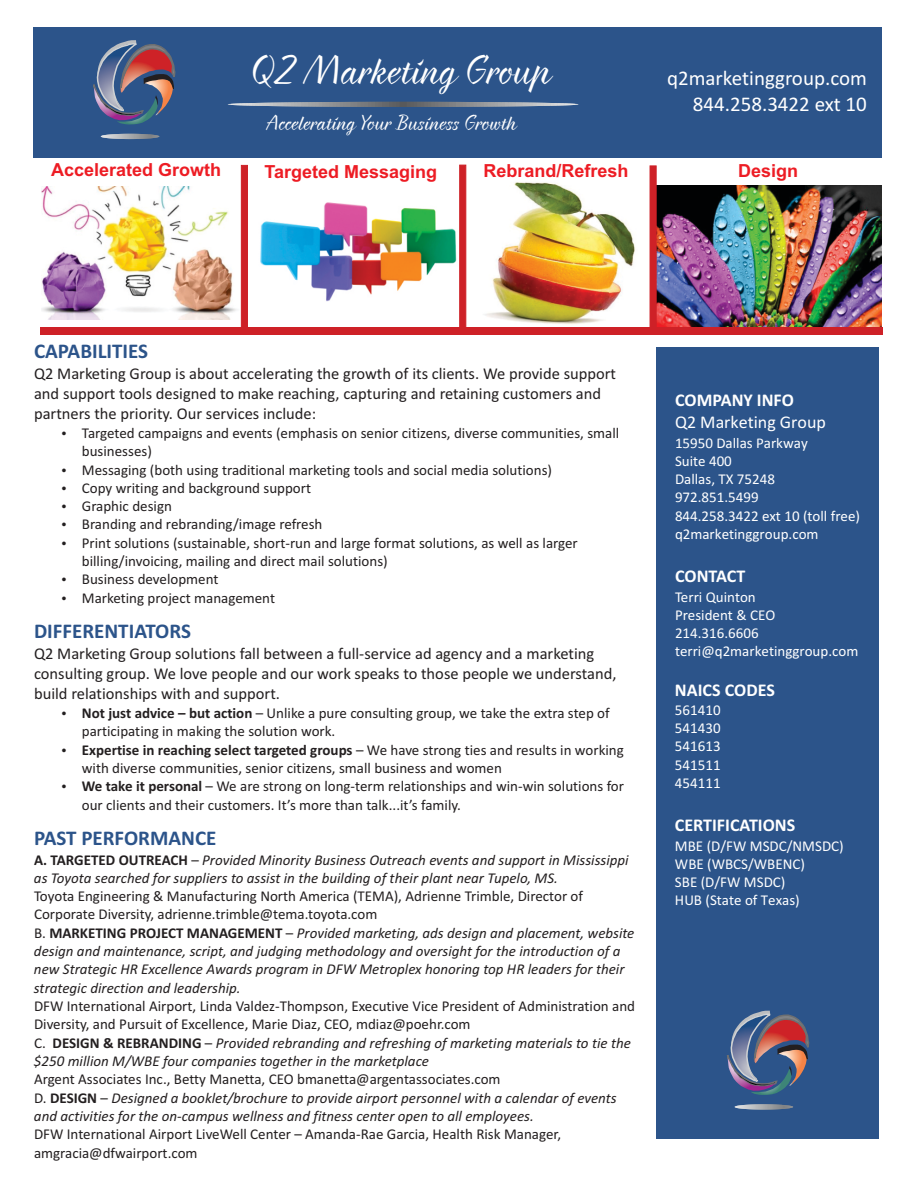
<style>
.page{position:relative;width:918px;height:1188px;background:#fff}
.page>*{position:absolute;margin:0;border:0;box-sizing:border-box;transform-origin:0 0}
.t1{font:41.7px "Braxton";color:#fff}
.t2{font:21.9px "Braxton";color:#fff}
.t3{font:700 21px "Calibri";color:#2c548a}
.t4{font:21px/25.7px "Calibri";color:#fff;text-align:right}
.t5{font:700 18px "Arial";color:#ed1c24}
.t6{font:700 18px "Calibri";color:#fff}
.t7{font:18px "Calibri";color:#fff}
.t8{font:16.5px/20.1px "Calibri";color:#231f20}
.t9{font:15px/18.3px "Calibri";color:#231f20}
.t10{font:italic 15px/18.3px "Calibri";color:#231f20}
.t11{font:15px/18.1px "Calibri";color:#fff}
.s1{font-weight:700}
.s2{font-weight:700;font-style:normal}
.s3{font-style:normal}
.s4{font-style:italic}
</style>
<div class="page">
<img style="left:657px;top:186px;width:224px;height:141px">
<img style="left:260px;top:202px;width:197px;height:100px">
<div style="left:241px;top:165px;width:7px;height:166px;background:#ce2127"></div>
<div style="left:650px;top:166px;width:7px;height:166px;background:#ce2127;border:1px solid #ce2127"></div>
<div style="left:459px;top:165px;width:7px;height:166px;background:#ce2127;border:1px solid #ce2127"></div>
<div style="left:34px;top:27px;width:848px;height:130px;background:#2c548a"></div>
<img style="left:42px;top:187px;width:195px;height:132px">
<div style="left:656px;top:347px;width:222px;height:791px;background:#2c548a"></div>
<img style="left:485px;top:182px;width:150px;height:142px">
<div style="left:40px;top:327px;width:843px;height:8px;background:#ce2127"></div>
<svg style="left:735px;top:1104px;width:58px;height:6px"></svg>
<svg style="left:101px;top:134px;width:58px;height:5px"></svg>
<svg style="left:228px;top:102px;width:351px;height:5px;background:#858d97"></svg>
<img style="left:727px;top:1011px;width:83px;height:84px">
<img style="left:93px;top:40px;width:83px;height:84px">
<h1 class="t1" style="left:250px;top:55px;width:302px">Q2 Marketing Group</h1>
<h2 class="t2" style="left:267px;top:114px;width:251px">Accelerating Your Business Growth</h2>
<h3 class="t4" style="left:667px;top:67px;width:201px">q2marketinggroup.com<br>844.258.3422 ext 10</h3>
<p class="t5" style="left:51px;top:163px;width:172px">Accelerated Growth</p>
<p class="t5" style="left:264px;top:165px;width:174px">Targeted Messaging</p>
<p class="t5" style="left:483px;top:164px;width:147px">Rebrand/Refresh</p>
<p class="t5" style="left:738px;top:164px;width:62px">Design</p>
<h3 class="t3" style="left:34px;top:342px;width:116px">CAPABILITIES</h3>
<p class="t8" style="left:34px;top:365px;width:584px">Q2 Marketing Group is about accelerating the growth of its clients. We provide support and support tools designed to make reaching, capturing and retaining customers and partners the priority. Our services include:</p>
<p class="t9" style="left:82px;top:425px;width:539px">Targeted campaigns and events (emphasis on senior citizens, diverse communities, small businesses)<br>Messaging (both using traditional marketing tools and social media solutions)<br>Copy writing and background support<br>Graphic design<br>Branding and rebranding/image refresh<br>Print solutions (sustainable, short-run and large format solutions, as well as larger billing/invoicing, mailing and direct mail solutions)<br>Business development<br>Marketing project management</p>
<h3 class="t3" style="left:34px;top:622px;width:158px">DIFFERENTIATORS</h3>
<p class="t8" style="left:34px;top:645px;width:584px">Q2 Marketing Group solutions fall between a full-service ad agency and a marketing consulting group. We love people and our work speaks to those people we understand, build relationships with and support.</p>
<p class="t9" style="left:82px;top:705px;width:544px"><span class="s1">Not just advice – but action</span> – Unlike a pure consulting group, we take the extra step of participating in making the solution work.<br><span class="s1">Expertise in reaching select targeted groups</span> – We have strong ties and results in working with diverse communities, senior citizens, small business and women<br><span class="s1">We take it personal</span> – We are strong on long-term relationships and win-win solutions for our clients and their customers. It’s more than talk...it’s family.</p>
<h3 class="t3" style="left:34px;top:829px;width:184px">PAST PERFORMANCE</h3>
<p class="t10" style="left:34px;top:852px;width:596px"><span class="s2">A. TARGETED OUTREACH</span> <span class="s3">–</span> Provided Minority Business Outreach events and support in Mississippi</p>
<p class="t9" style="left:34px;top:888px;width:602px">Toyota Engineering &amp; Manufacturing North America (TEMA), Adrienne Trimble, Director of<br>Corporate Diversity, adrienne.trimble@tema.toyota.com<br>B. <span class="s1">MARKETING PROJECT MANAGEMENT</span> – <span class="s4">Provided marketing, ads design and placement, website</span></p>
<p class="t10" style="left:34px;top:870px;width:526px">as Toyota searched for suppliers to assist in the building of their plant near Tupelo, MS.</p>
<p class="t10" style="left:34px;top:943px;width:592px">design and maintenance, script, and judging methodology and oversight for the introduction of a new Strategic HR Excellence Awards program in DFW Metroplex honoring top HR leaders for their strategic direction and leadership.</p>
<p class="t9" style="left:34px;top:998px;width:603px">DFW International Airport, Linda Valdez-Thompson, Executive Vice President of Administration and<br>Diversity, and Pursuit of Excellence, Marie Diaz, CEO, mdiaz@poehr.com<br>C. <span class="s1">DESIGN &amp; REBRANDING</span> – <span class="s4">Provided rebranding and refreshing of marketing materials to tie the</span></p>
<p class="t10" style="left:34px;top:1071px;width:584px"><span class="s3">Argent Associates Inc., Betty Manetta, CEO bmanetta@argentassociates.com<br>D.</span> <span class="s2">DESIGN</span> <span class="s3">–</span> Designed a booklet/brochure to provide airport personnel with a calendar of events</p>
<p class="t9" style="left:34px;top:1126px;width:529px">DFW International Airport LiveWell Center – Amanda-Rae Garcia, Health Risk Manager, amgracia@dfwairport.com</p>
<p class="t10" style="left:34px;top:1053px;width:397px">$250 million M/WBE four companies together in the marketplace</p>
<p class="t10" style="left:34px;top:1108px;width:501px">and activities for the on-campus wellness and fitness center open to all employees.</p>
<p class="t6" style="left:675px;top:393px;width:121px">COMPANY INFO</p>
<p class="t7" style="left:675px;top:415px;width:152px">Q2 Marketing Group</p>
<p class="t11" style="left:675px;top:433px;width:187px">15950 Dallas Parkway<br>Suite 400<br>Dallas, TX 75248<br>972.851.5499<br>844.258.3422 ext 10 (toll free) q2marketinggroup.com</p>
<p class="t6" style="left:675px;top:569px;width:72px">CONTACT</p>
<p class="t11" style="left:675px;top:589px;width:185px">Terri Quinton<br>President &amp; CEO<br>214.316.6606 terri@q2marketinggroup.com</p>
<p class="t6" style="left:675px;top:682px;width:102px">NAICS CODES</p>
<p class="t11" style="left:675px;top:702px;width:47px;text-align:justify">561410<br>541430<br>541613<br>541511<br>454111</p>
<p class="t6" style="left:675px;top:818px;width:122px">CERTIFICATIONS</p>
<p class="t11" style="left:675px;top:838px;width:170px">MBE (D/FW MSDC/NMSDC)<br>WBE (WBCS/WBENC)<br>SBE (D/FW MSDC)<br>HUB (State of Texas)</p>
</div>
